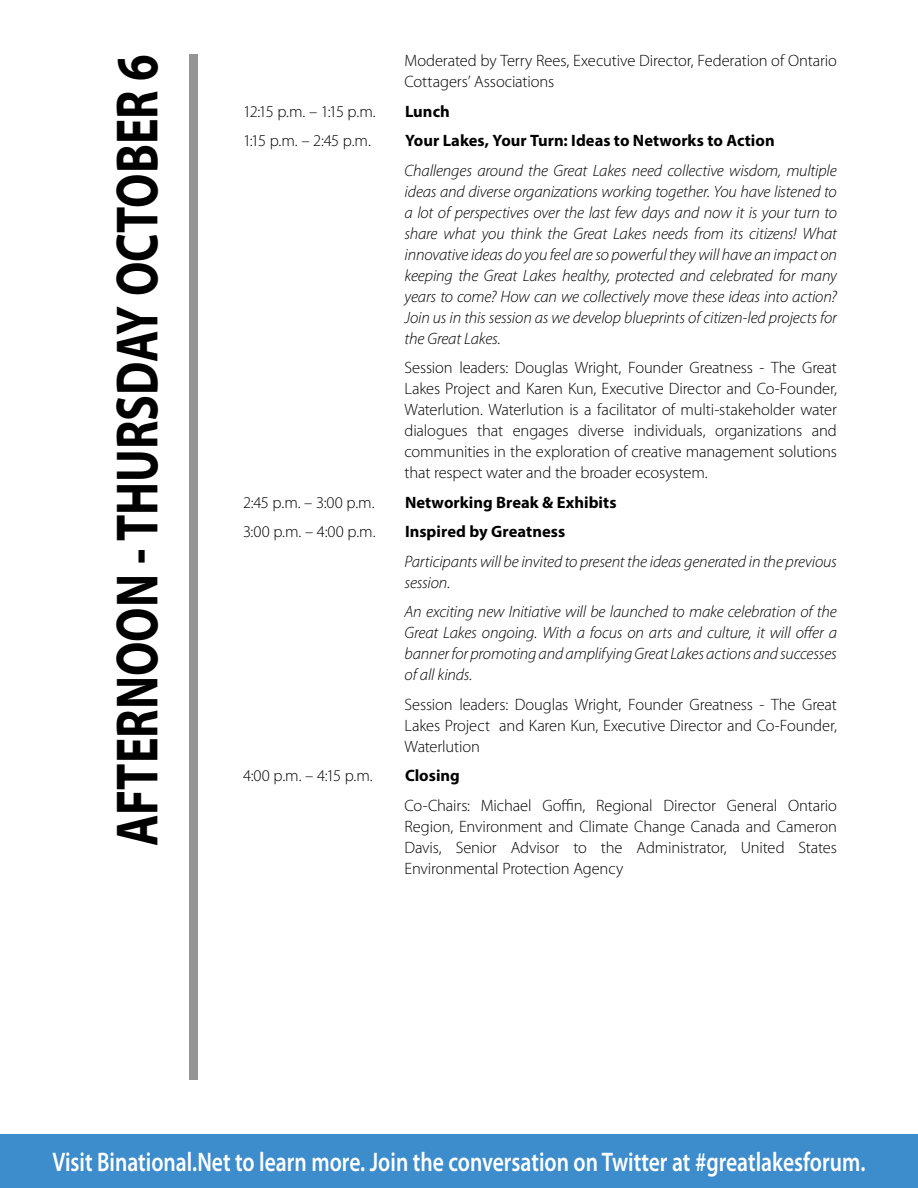
<style>
.page{position:relative;width:918px;height:1188px;background:#fff}
.page>*{position:absolute;margin:0;border:0;box-sizing:border-box;transform-origin:0 0}
.t1{font:700 60px "Myriad Pro";color:#000;scale:.8 1}
.t2{font:600 27px "Myriad Pro";color:#fff;scale:.8 1}
.t3{font:300 16.5px/21px "Myriad Pro";letter-spacing:-.01em;color:#000;text-align:justify}
.t4{font:italic 300 16.5px/21px "Myriad Pro";letter-spacing:-.01em;color:#000;text-align:justify}
.t5{font:700 16.5px "Myriad Pro";color:#000}
</style>
<div class="page">
<div style="left:0;top:1134px;width:918px;height:54px;background:#3d8ccc"></div>
<div style="left:189px;top:54px;width:9px;height:1026px;background:#939598"></div>
<h1 class="t1" style="left:98px;top:846px;width:992px;rotate:-90deg">AFTERNOON - THURSDAY OCTOBER 6</h1>
<p class="t3" style="left:405px;top:50px;width:434px">Moderated by Terry Rees, Executive Director, Federation of Ontario<br>Cottagers’ Associations</p>
<p class="t3" style="left:243px;top:101px;width:134px">12:15 p.m. – 1:15 p.m.</p>
<p class="t5" style="left:405px;top:101px;width:46px">Lunch</p>
<p class="t3" style="left:243px;top:130px;width:129px">1:15 p.m. – 2:45 p.m.</p>
<p class="t5" style="left:405px;top:130px;width:371px">Your Lakes, Your Turn: Ideas to Networks to Action</p>
<p class="t4" style="left:405px;top:160px;width:434px">Challenges around the Great Lakes need collective wisdom, multiple ideas and diverse organizations working together. You have listened to a lot of perspectives over the last few days and now it is your turn to share what you think the Great Lakes needs from its citizens! What innovative ideas do you feel are so powerful they will have an impact on keeping the Great Lakes healthy, protected and celebrated for many years to come? How can we collectively move these ideas into action?<br>Join us in this session as we develop blueprints of citizen-led projects for the Great Lakes.</p>
<p class="t3" style="left:405px;top:357px;width:434px">Session leaders: Douglas Wright, Founder Greatness - The Great Lakes Project and Karen Kun, Executive Director and Co-Founder, Waterlution. Waterlution is a facilitator of multi-stakeholder water dialogues that engages diverse individuals, organizations and communities in the exploration of creative management solutions that respect water and the broader ecosystem.</p>
<p class="t3" style="left:243px;top:492px;width:133px">2:45 p.m. – 3:00 p.m.</p>
<p class="t5" style="left:405px;top:492px;width:213px">Networking Break &amp; Exhibits</p>
<p class="t3" style="left:243px;top:521px;width:134px">3:00 p.m. – 4:00 p.m.</p>
<p class="t5" style="left:405px;top:521px;width:162px">Inspired by Greatness</p>
<p class="t4" style="left:405px;top:551px;width:434px">Participants will be invited to present the ideas generated in the previous session.</p>
<p class="t4" style="left:405px;top:601px;width:434px">An exciting new Initiative will be launched to make celebration of the Great Lakes ongoing. With a focus on arts and culture, it will offer a banner for promoting and amplifying Great Lakes actions and successes of all kinds.</p>
<p class="t3" style="left:405px;top:694px;width:434px">Session leaders: Douglas Wright, Founder Greatness - The Great Lakes Project and Karen Kun, Executive Director and Co-Founder, Waterlution</p>
<p class="t3" style="left:243px;top:765px;width:131px">4:00 p.m. – 4:15 p.m.</p>
<p class="t5" style="left:405px;top:765px;width:56px">Closing</p>
<p class="t3" style="left:405px;top:795px;width:434px">Co-Chairs: Michael Goffin, Regional Director General Ontario Region, Environment and Climate Change Canada and Cameron Davis, Senior Advisor to the Administrator, United States Environmental Protection Agency</p>
<h2 class="t2" style="left:53px;top:1145px;width:1018px">Visit Binational.Net to learn more. Join the conversation on Twitter at #greatlakesforum.</h2>
</div>
